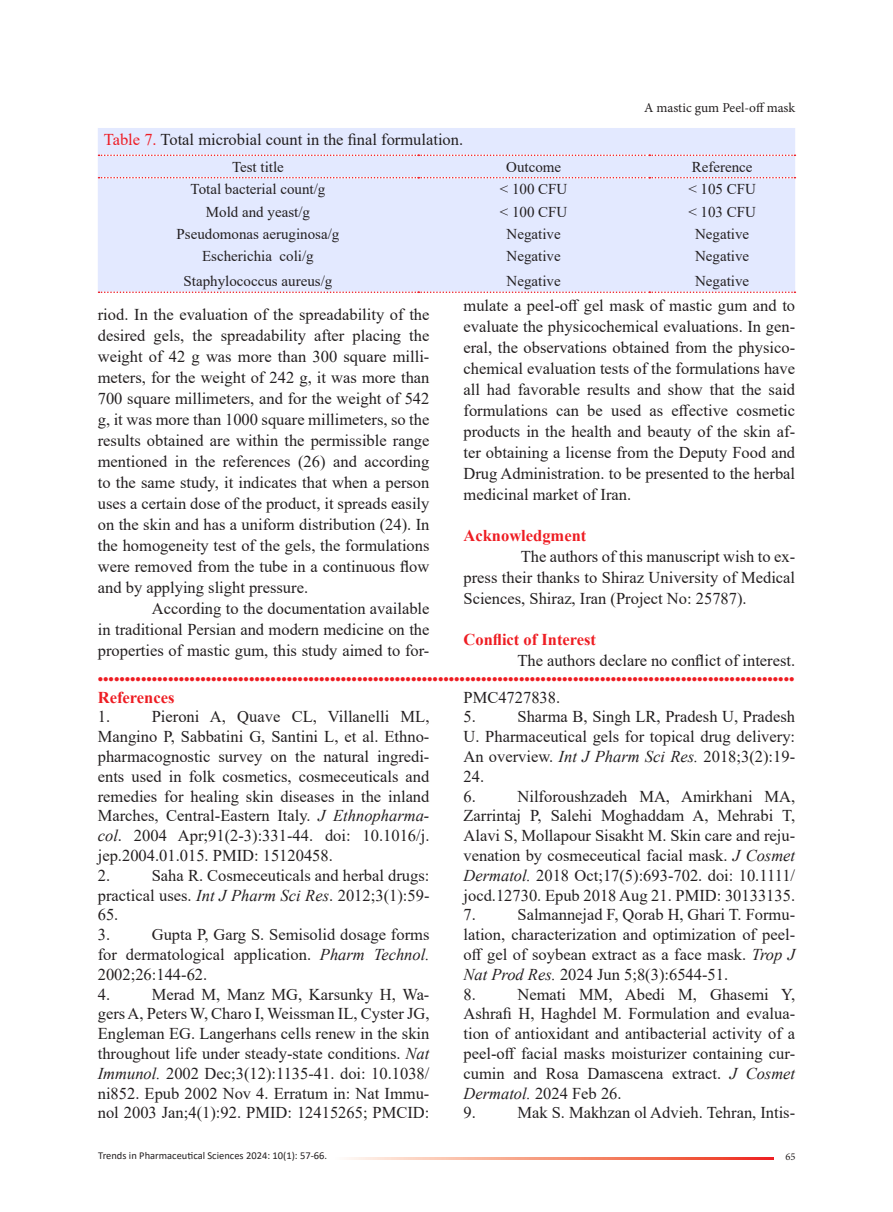
<style>
.page{position:relative;width:893px;height:1212px;background:#fff}
.page>*{position:absolute;margin:0;border:0;box-sizing:border-box;transform-origin:0 0}
.t1{font:900 18px "Cooper";color:#ee1d23}
.t2{font:16.5px/19.8px "Times New Roman";color:#231f20;text-align:justify}
.t3{font:700 16.5px "Times New Roman";color:#ee1d23}
.t4{font:15px "Times New Roman";color:#231f20}
.t5{font:13.5px "Minion Pro";letter-spacing:-.005em;color:#231f20}
.t6{font:10.5px "Calibri";color:#231f20}
.t7{font:10.5px "Minion Pro";color:#231f20}
.s1{color:#ee1c24}
.s2{font-style:italic}
</style>
<div class="page">
<div style="left:98px;top:128px;width:697px;height:164px;background:#e3e9ff"></div>
<svg style="left:99px;top:291px;width:696px;height:2px"></svg>
<svg style="left:99px;top:155px;width:696px;height:1px"></svg>
<svg style="left:99px;top:177px;width:696px;height:1px"></svg>
<svg style="left:347px;top:1158px;width:427px;height:2px"></svg>
<p class="t5" style="left:644px;top:99px;width:153px">A mastic gum Peel-off mask</p>
<p class="t2" style="left:104px;top:129px;width:361px"><span class="s1">Table 7.</span> Total microbial count in the final formulation.</p>
<p class="t4" style="left:232px;top:156px;width:53px">Test title</p>
<p class="t4" style="left:506px;top:156px;width:56px">Outcome</p>
<p class="t4" style="left:692px;top:156px;width:62px">Reference</p>
<p class="t4" style="left:191px;top:178px;width:136px">Total bacterial count/g</p>
<p class="t4" style="left:500px;top:178px;width:69px">˂ 100 CFU</p>
<p class="t4" style="left:688px;top:178px;width:69px">˂ 105 CFU</p>
<p class="t4" style="left:206px;top:201px;width:106px">Mold and yeast/g</p>
<p class="t4" style="left:500px;top:201px;width:69px">˂ 100 CFU</p>
<p class="t4" style="left:688px;top:201px;width:69px">˂ 103 CFU</p>
<p class="t4" style="left:177px;top:223px;width:164px">Pseudomonas aeruginosa/g</p>
<p class="t4" style="left:507px;top:223px;width:56px">Negative</p>
<p class="t4" style="left:695px;top:223px;width:56px">Negative</p>
<p class="t4" style="left:202px;top:246px;width:113px">Escherichia coli/g</p>
<p class="t4" style="left:507px;top:246px;width:56px">Negative</p>
<p class="t4" style="left:695px;top:246px;width:56px">Negative</p>
<p class="t4" style="left:184px;top:271px;width:150px">Staphylococcus aureus/g</p>
<p class="t4" style="left:507px;top:271px;width:56px">Negative</p>
<p class="t4" style="left:695px;top:271px;width:56px">Negative</p>
<p class="t2" style="left:463px;top:294px;width:333px;line-height:21px">mulate a peel-off gel mask of mastic gum and to evaluate the physicochemical evaluations. In gen&shy;eral, the observations obtained from the physico&shy;chemical evaluation tests of the formulations have all had favorable results and show that the said formulations can be used as effective cosmetic products in the health and beauty of the skin af&shy;ter obtaining a license from the Deputy Food and Drug Administration. to be presented to the herbal medicinal market of Iran.</p>
<p class="t3" style="left:463px;top:523px;width:124px">Acknowledgment</p>
<p class="t2" style="left:463px;top:545px;width:333px;line-height:21px;text-indent:57px">The authors of this manuscript wish to ex&shy;press their thanks to Shiraz University of Medical Sciences, Shiraz, Iran (Project No: 25787).</p>
<p class="t3" style="left:463px;top:627px;width:134px">Conflict of Interest</p>
<p class="t2" style="left:517px;top:650px;width:279px">The authors declare no conflict of interest.</p>
<p class="t2" style="left:463px;top:686px;width:98px">PMC4727838.</p>
<p class="t2" style="left:463px;top:706px;width:14px">5.</p>
<p class="t2" style="left:98px;top:304px;width:333px;line-height:21px">riod. In the evaluation of the spreadability of the desired gels, the spreadability after placing the weight of 42 g was more than 300 square milli&shy;meters, for the weight of 242 g, it was more than 700 square millimeters, and for the weight of 542 g, it was more than 1000 square millimeters, so the results obtained are within the permissible range mentioned in the references (26) and according to the same study, it indicates that when a person uses a certain dose of the product, it spreads easily on the skin and has a uniform distribution (24). In the homogeneity test of the gels, the formulations were removed from the tube in a continuous flow and by applying slight pressure.</p>
<p class="t2" style="left:98px;top:598px;width:333px;line-height:21px;text-indent:54px">According to the documentation available in traditional Persian and modern medicine on the properties of mastic gum, this study aimed to for-</p>
<p class="t1" style="left:98px;top:664px;width:698px">.................................................................................................................................</p>
<p class="t3" style="left:98px;top:685px;width:78px">References</p>
<p class="t2" style="left:98px;top:706px;width:14px">1.</p>
<p class="t2" style="left:98px;top:706px;width:333px;text-indent:54px">Pieroni A, Quave CL, Villanelli ML, Mangino P, Sabbatini G, Santini L, et al. Ethno&shy;pharmacognostic survey on the natural ingredi&shy;ents used in folk cosmetics, cosmeceuticals and remedies for healing skin diseases in the inland Marches, Central-Eastern Italy. <span class="s2">J Ethnopharma&shy;col</span>. 2004 Apr;91(2-3):331-44. doi: 10.1016/j. jep.2004.01.015. PMID: 15120458.</p>
<p class="t2" style="left:98px;top:865px;width:14px">2.</p>
<p class="t2" style="left:463px;top:706px;width:333px;text-indent:54px">Sharma B, Singh LR, Pradesh U, Pradesh U. Pharmaceutical gels for topical drug delivery:<br>An overview. <span class="s2">Int J Pharm Sci Res.</span> 2018;3(2):19- 24.</p>
<p class="t2" style="left:463px;top:785px;width:14px">6.</p>
<p class="t2" style="left:463px;top:785px;width:333px;text-indent:54px">Nilforoushzadeh MA, Amirkhani MA, Zarrintaj P, Salehi Moghaddam A, Mehrabi T, Alavi S, Mollapour Sisakht M. Skin care and reju&shy;venation by cosmeceutical facial mask. <span class="s2">J Cosmet Dermatol.</span> 2018 Oct;17(5):693-702. doi: 10.1111/ jocd.12730. Epub 2018 Aug 21. PMID: 30133135.</p>
<p class="t2" style="left:463px;top:904px;width:14px">7.</p>
<p class="t2" style="left:98px;top:865px;width:333px;text-indent:54px">Saha R. Cosmeceuticals and herbal drugs: practical uses. <span class="s2">Int J Pharm Sci Res</span>. 2012;3(1):59- 65.</p>
<p class="t2" style="left:98px;top:924px;width:14px">3.</p>
<p class="t2" style="left:463px;top:904px;width:333px;text-indent:54px">Salmannejad F, Qorab H, Ghari T. Formu&shy;lation, characterization and optimization of peel&shy;off gel of soybean extract as a face mask. <span class="s2">Trop J Nat Prod Res.</span> 2024 Jun 5;8(3):6544-51.</p>
<p class="t2" style="left:463px;top:983px;width:14px">8.</p>
<p class="t2" style="left:98px;top:924px;width:333px;text-indent:54px">Gupta P, Garg S. Semisolid dosage forms for dermatological application. <span class="s2">Pharm Technol.<br></span>2002;26:144-62.</p>
<p class="t2" style="left:98px;top:983px;width:14px">4.</p>
<p class="t2" style="left:98px;top:983px;width:333px;text-indent:54px">Merad M, Manz MG, Karsunky H, Wa&shy;gers A, Peters W, Charo I, Weissman IL, Cyster JG, Engleman EG. Langerhans cells renew in the skin throughout life under steady-state conditions. <span class="s2">Nat Immunol.</span> 2002 Dec;3(12):1135-41. doi: 10.1038/ ni852. Epub 2002 Nov 4. Erratum in: Nat Immu&shy;nol 2003 Jan;4(1):92. PMID: 12415265; PMCID:</p>
<p class="t2" style="left:463px;top:983px;width:333px;text-indent:54px">Nemati MM, Abedi M, Ghasemi Y, Ashrafi H, Haghdel M. Formulation and evalua&shy;tion of antioxidant and antibacterial activity of a peel‐off facial masks moisturizer containing cur&shy;cumin and Rosa Damascena extract. <span class="s2">J Cosmet Dermatol.</span> 2024 Feb 26.</p>
<p class="t2" style="left:463px;top:1102px;width:14px">9.</p>
<p class="t2" style="left:517px;top:1102px;width:279px">Mak S. Makhzan ol Advieh. Tehran, Intis-</p>
<p class="t6" style="left:98px;top:1148px;width:230px">Trends in Pharmaceutical Sciences 2024: 10(1): 57-66.</p>
<p class="t7" style="left:785px;top:1150px;width:12px">65</p>
</div>
